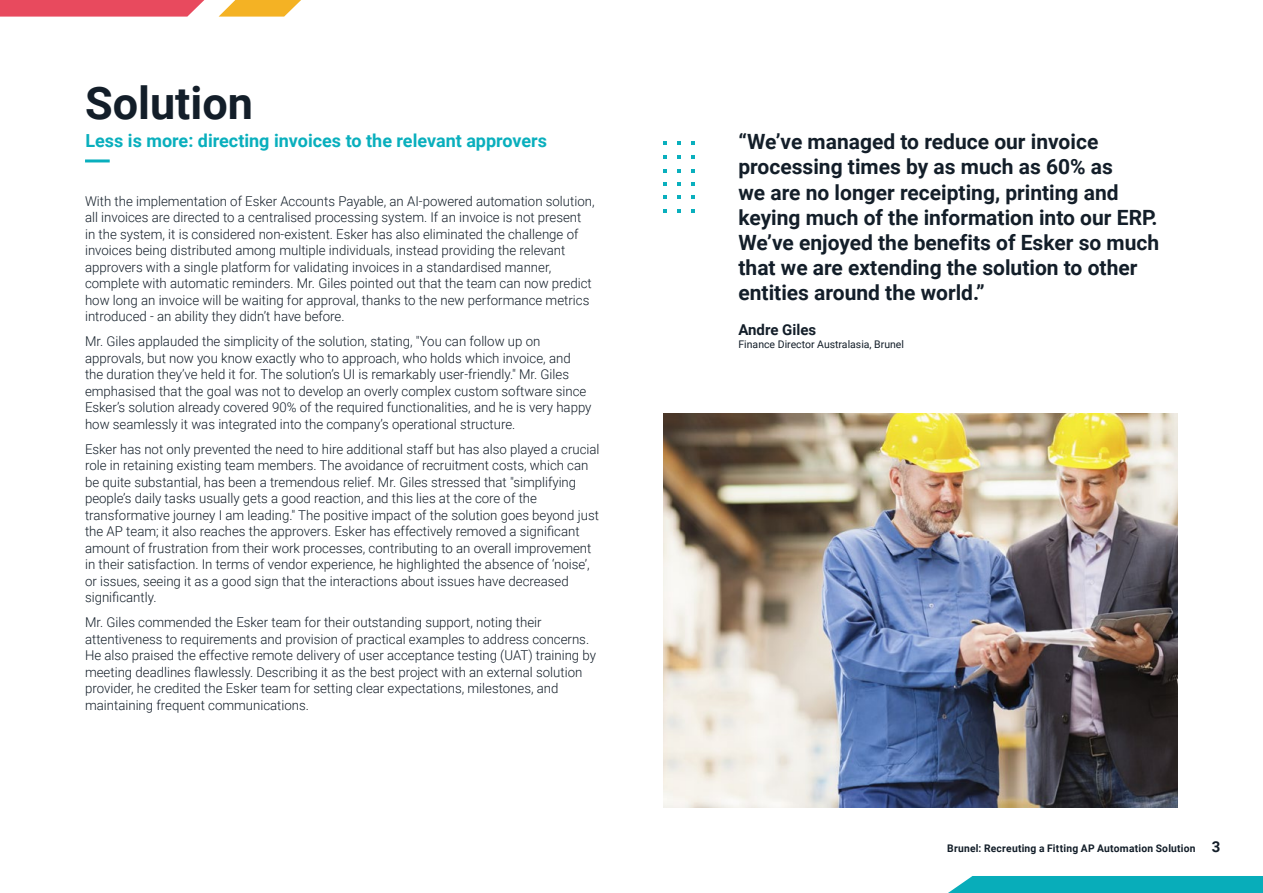
<style>
.page{position:relative;width:1263px;height:893px;background:#fff}
.page>*{position:absolute;margin:0;border:0;box-sizing:border-box;transform-origin:0 0}
.Title__Challenge_Solution_Results{font:700 45px "Roboto";color:#131e29}
.t1{font:700 21px/25.2px "Roboto";color:#131e29}
.Subtitle_Yellow{font:700 18px "Roboto";color:#09afbd}
.t2{font:700 15px "Roboto";color:#131e29}
.Body_text{font:300 13.5px/16.5px "Roboto";color:#131e29}
.t3{font:700 10.5px "Roboto";letter-spacing:.02em;color:#131e29}
.t4{font:10.5px "Roboto";color:#131e29}
.s1{font-size:15px}
</style>
<div class="page">
<img style="left:663px;top:413px;width:515px;height:395px">
<svg style="left:663px;top:209px;width:4px;height:4px"></svg>
<svg style="left:663px;top:195px;width:4px;height:4px"></svg>
<svg style="left:663px;top:182px;width:4px;height:4px"></svg>
<svg style="left:677px;top:209px;width:4px;height:4px"></svg>
<svg style="left:677px;top:195px;width:4px;height:4px"></svg>
<svg style="left:677px;top:182px;width:4px;height:4px"></svg>
<svg style="left:691px;top:209px;width:4px;height:4px"></svg>
<svg style="left:691px;top:195px;width:4px;height:4px"></svg>
<svg style="left:691px;top:182px;width:4px;height:4px"></svg>
<svg style="left:663px;top:169px;width:4px;height:4px"></svg>
<svg style="left:663px;top:155px;width:4px;height:4px"></svg>
<svg style="left:663px;top:141px;width:4px;height:4px"></svg>
<svg style="left:677px;top:169px;width:4px;height:4px"></svg>
<svg style="left:677px;top:155px;width:4px;height:4px"></svg>
<svg style="left:677px;top:141px;width:4px;height:4px"></svg>
<svg style="left:691px;top:169px;width:4px;height:4px"></svg>
<svg style="left:691px;top:155px;width:4px;height:4px"></svg>
<svg style="left:691px;top:141px;width:4px;height:4px"></svg>
<hr style="left:85px;top:159px;width:25px;height:3px;background:#09afbd">
<svg style="left:0;top:0;width:204px;height:17px;background:#e95568"></svg>
<svg style="left:219px;top:0;width:82px;height:17px"></svg>
<div style="left:948px;top:876px;width:315px;height:17px;background:#08adba"></div>
<p class="Title__Challenge_Solution_Results" style="left:85px;top:71px;width:169px">Solution</p>
<p class="Subtitle_Yellow" style="left:85px;top:128px;width:463px">Less is more: directing invoices to the relevant approvers</p>
<p class="Body_text" style="left:85px;top:192px;width:511px">With the implementation of Esker Accounts Payable, an AI-powered automation solution, all invoices are directed to a centralised processing system. If an invoice is not present in the system, it is considered non-existent. Esker has also eliminated the challenge of invoices being distributed among multiple individuals, instead providing the relevant approvers with a single platform for validating invoices in a standardised manner, complete with automatic reminders. Mr. Giles pointed out that the team can now predict how long an invoice will be waiting for approval, thanks to the new performance metrics introduced - an ability they didn’t have before.</p>
<p class="Body_text" style="left:85px;top:333px;width:508px">Mr. Giles applauded the simplicity of the solution, stating, "You can follow up on approvals, but now you know exactly who to approach, who holds which invoice, and the duration they’ve held it for. The solution’s UI is remarkably user-friendly." Mr. Giles emphasised that the goal was not to develop an overly complex custom software since Esker’s solution already covered 90% of the required functionalities, and he is very happy how seamlessly it was integrated into the company’s operational structure.</p>
<p class="Body_text" style="left:85px;top:440px;width:516px">Esker has not only prevented the need to hire additional staff but has also played a crucial role in retaining existing team members. The avoidance of recruitment costs, which can be quite substantial, has been a tremendous relief. Mr. Giles stressed that "simplifying people’s daily tasks usually gets a good reaction, and this lies at the core of the transformative journey I am leading." The positive impact of the solution goes beyond just the AP team; it also reaches the approvers. Esker has effectively removed a significant amount of frustration from their work processes, contributing to an overall improvement in their satisfaction. In terms of vendor experience, he highlighted the absence of ‘noise’, or issues, seeing it as a good sign that the interactions about issues have decreased significantly.</p>
<p class="Body_text" style="left:85px;top:614px;width:512px">Mr. Giles commended the Esker team for their outstanding support, noting their attentiveness to requirements and provision of practical examples to address concerns.<br>He also praised the effective remote delivery of user acceptance testing (UAT) training by meeting deadlines flawlessly. Describing it as the best project with an external solution provider, he credited the Esker team for setting clear expectations, milestones, and maintaining frequent communications.</p>
<p class="t1" style="left:738px;top:128px;width:422px">“We’ve managed to reduce our invoice processing times by as much as 60% as<br>we are no longer receipting, printing and keying much of the information into our ERP.<br>We’ve enjoyed the benefits of Esker so much that we are extending the solution to other entities around the world.”</p>
<p class="t2" style="left:738px;top:320px;width:79px">Andre Giles</p>
<p class="t4" style="left:738px;top:337px;width:167px">Finance Director Australasia, Brunel</p>
<p class="t3" style="left:947px;top:840px;width:275px">Brunel: Recreuting a Fitting AP Automation Solution <span class="s1">3</span></p>
</div>
